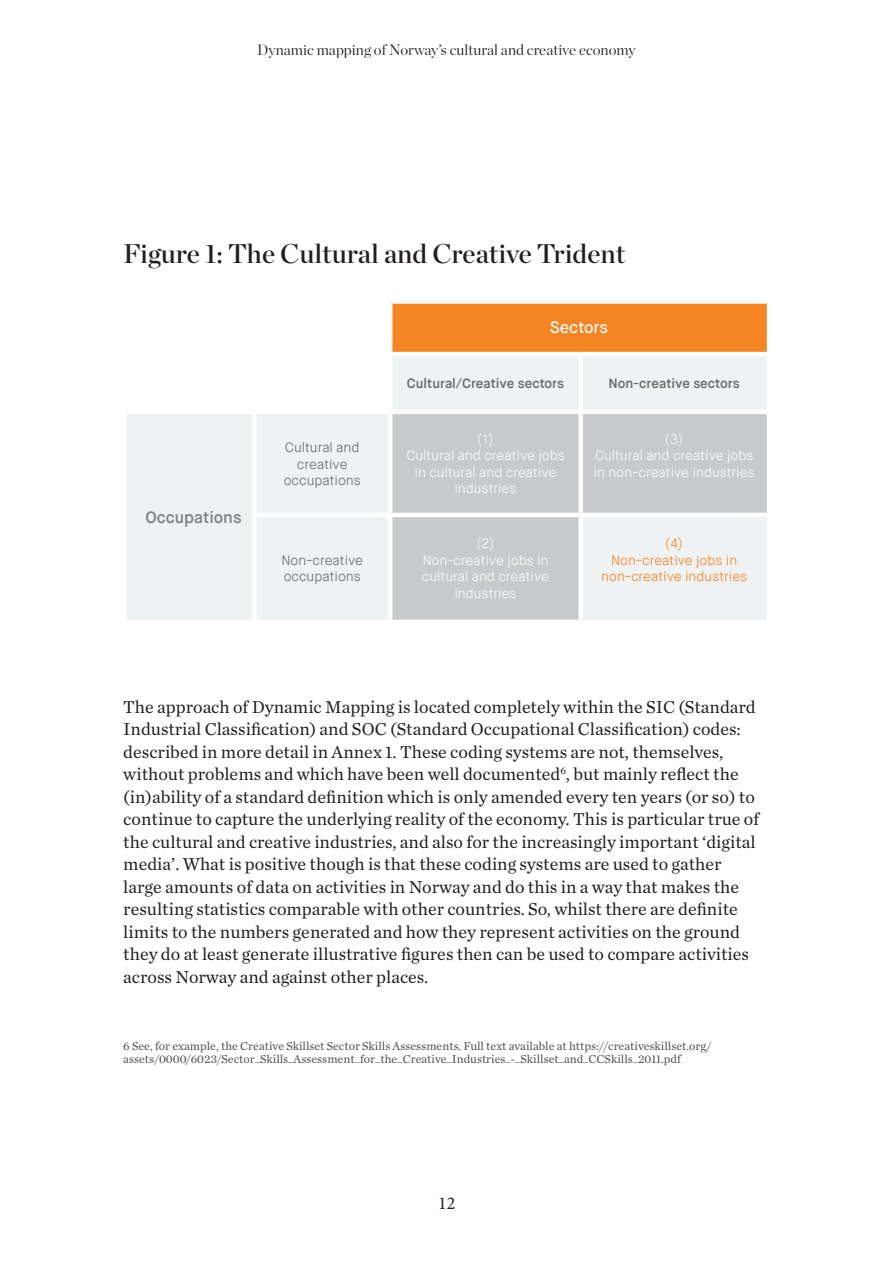
<style>
.page{position:relative;width:893px;height:1263px;background:#fff}
.page>*{position:absolute;margin:0;border:0;box-sizing:border-box;transform-origin:0 0}
.t1{font:27px "Chronicle Display Semi";color:#231f20}
.t2{font:18px/22.5px "Chronicle Text G1";color:#231f20}
.t3{font:18px "Minion Pro";color:#231f20}
.t4{font:600 16.5px "Maison Neue";color:#808285}
.t5{font:500 16.5px "Maison Neue";color:#fff}
.t6{font:300 15px "Chronicle Display";color:#231f20}
.t7{font:300 13.5px/16.5px "Maison Neue";color:#fff;text-align:center}
.t8{font:300 13.5px/16.5px "Maison Neue";color:#6a6a6b;text-align:center}
.t9{font:600 13.5px "Maison Neue";color:#6a6a6b}
.t10{font:300 13.5px/16.5px "Maison Neue";color:#f58423;text-align:center}
.t11{font:12px/13.5px "Chronicle Text G1";color:#505052}
</style>
<div class="page">
<div style="left:390px;top:303px;width:378px;height:51px;background:#f58423"></div>
<div style="left:393px;top:356px;width:374px;height:264px;background:#eff2f3"></div>
<div style="left:127px;top:414px;width:261px;height:206px;background:#eff2f3"></div>
<div style="left:392px;top:414px;width:375px;height:99px;background:#c7c9cb"></div>
<div style="left:390px;top:515px;width:191px;height:105px;background:#c7c9cb"></div>
<hr style="left:390px;top:302px;width:191px;height:2px;background:#fff">
<hr style="left:581px;top:302px;width:187px;height:2px;background:#fff">
<hr style="left:388px;top:304px;width:4px;height:48px;background:#fff">
<hr style="left:767px;top:304px;width:1px;height:50px;background:#fff">
<hr style="left:388px;top:352px;width:193px;height:4px;background:#fff">
<hr style="left:581px;top:352px;width:186px;height:4px;background:#fff">
<div style="left:578px;top:356px;width:5px;height:54px;background:#fff"></div>
<div style="left:252px;top:414px;width:5px;height:99px;background:#fff"></div>
<hr style="left:390px;top:410px;width:191px;height:4px;background:#fff">
<hr style="left:581px;top:410px;width:186px;height:4px;background:#fff">
<div style="left:578px;top:414px;width:5px;height:99px;background:#fff"></div>
<hr style="left:252px;top:513px;width:138px;height:4px;background:#fff">
<div style="left:252px;top:517px;width:5px;height:103px;background:#fff"></div>
<hr style="left:390px;top:513px;width:191px;height:4px;background:#fff">
<hr style="left:388px;top:517px;width:4px;height:103px;background:#fff">
<hr style="left:581px;top:513px;width:186px;height:4px;background:#fff">
<div style="left:578px;top:517px;width:5px;height:103px;background:#fff"></div>
<p class="t6" style="left:257px;top:39px;width:380px">Dynamic mapping of Norway’s cultural and creative economy</p>
<h1 class="t1" style="left:123px;top:232px;width:503px">Figure 1: The Cultural and Creative Trident</h1>
<p class="t5" style="left:550px;top:320px;width:60px">Sectors</p>
<p class="t9" style="left:407px;top:378px;width:159px">Cultural/Creative sectors</p>
<p class="t9" style="left:609px;top:378px;width:133px">Non-creative sectors</p>
<p class="t4" style="left:145px;top:510px;width:98px">Occupations</p>
<p class="t8" style="left:284px;top:440px;width:79px">Cultural and creative occupations</p>
<p class="t7" style="left:406px;top:432px;width:160px">(1)<br>Cultural and creative jobs in cultural and creative industries</p>
<p class="t7" style="left:594px;top:432px;width:162px">(3)<br>Cultural and creative jobs in non-creative industries</p>
<p class="t8" style="left:281px;top:553px;width:83px;text-align:left">Non-creative occupations</p>
<p class="t7" style="left:422px;top:536px;width:129px">(2)<br>Non-creative jobs in cultural and creative industries</p>
<p class="t10" style="left:601px;top:536px;width:148px">(4)<br>Non-creative jobs in non-creative industries</p>
<p class="t2" style="left:123px;top:694px;width:637px">The approach of Dynamic Mapping is located completely within the SIC (Standard Industrial Classification) and SOC (Standard Occupational Classification) codes: described in more detail in Annex 1. These coding systems are not, themselves, without problems and which have been well documented<sup>6</sup>, but mainly reflect the (in)ability of a standard definition which is only amended every ten years (or so) to continue to capture the underlying reality of the economy. This is particular true of the cultural and creative industries, and also for the increasingly important ‘digital media’. What is positive though is that these coding systems are used to gather large amounts of data on activities in Norway and do this in a way that makes the resulting statistics comparable with other countries. So, whilst there are definite limits to the numbers generated and how they represent activities on the ground they do at least generate illustrative figures then can be used to compare activities across Norway and against other places.</p>
<p class="t11" style="left:123px;top:1038px;width:589px">6 See, for example, the Creative Skillset Sector Skills Assessments. Full text available at https://creativeskillset.org/ assets/0000/6023/Sector_Skills_Assessment_for_the_Creative_Industries_-_Skillset_and_CCSkills_2011.pdf</p>
<p class="t3" style="left:438px;top:1191px;width:19px">12</p>
</div>
